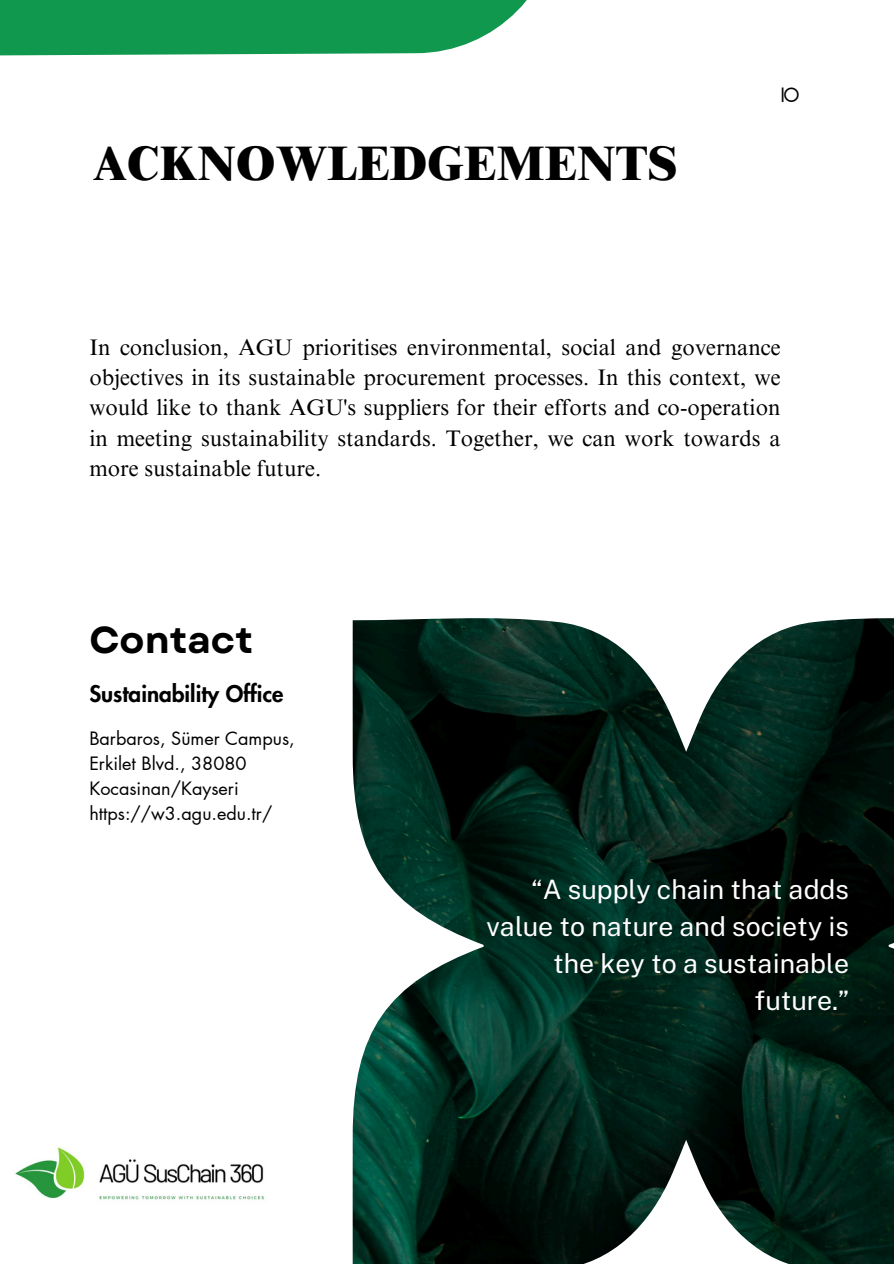
<style>
.page{position:relative;width:894px;height:1264px;background:#fff}
.page>*{position:absolute;margin:0;border:0;box-sizing:border-box;transform-origin:0 0}
.t1{font:800 48.45px "Times NRMT Pro";color:#000}
.t2{font:700 37.5px "Garet";color:#000}
.t3{font:26.7px/37.2px "Public Sans";color:#fff;text-align:right}
.t4{font:22.5px/30.3px "Times NRMT Pro";color:#000;text-align:justify}
.t5{font:800 22.5px "Futura LT Pro";color:#000}
.t6{font:18px/24.8px "Futura LT Pro";color:#000}
.t7{font:700 16.5px "Anchorage";color:#000}
</style>
<div class="page">
<img style="left:352px;top:618px;width:541px;height:645px">
<svg style="left:0;top:0;width:527px;height:56px;background:#26a15e"></svg>
<img style="left:15px;top:1147px;width:250px;height:53px">
<h1 class="t1" style="left:93px;top:145px;width:586px">ACKNOWLEDGEMENTS</h1>
<p class="t7" style="left:781px;top:88px;width:20px">10</p>
<p class="t4" style="left:89px;top:334px;width:692px">In conclusion, AGU prioritises environmental, social and governance objectives in its sustainable procurement processes. In this context, we would like to thank AGU's suppliers for their efforts and co-operation in meeting sustainability standards. Together, we can work towards a more sustainable future.</p>
<h2 class="t2" style="left:89px;top:612px;width:165px">Contact</h2>
<p class="t5" style="left:89px;top:683px;width:195px">Sustainability Office</p>
<h3 class="t6" style="left:89px;top:727px;width:207px">Barbaros, Sümer Campus,<br>Erkilet Blvd., 38080<br>Kocasinan/Kayseri</h3>
<h4 class="t6" style="left:89px;top:801px;width:184px">https://w3.agu.edu.tr/</h4>
<p class="t3" style="left:486px;top:870px;width:364px">“A supply chain that adds value to nature and society is the key to a sustainable future.”</p>
</div>
